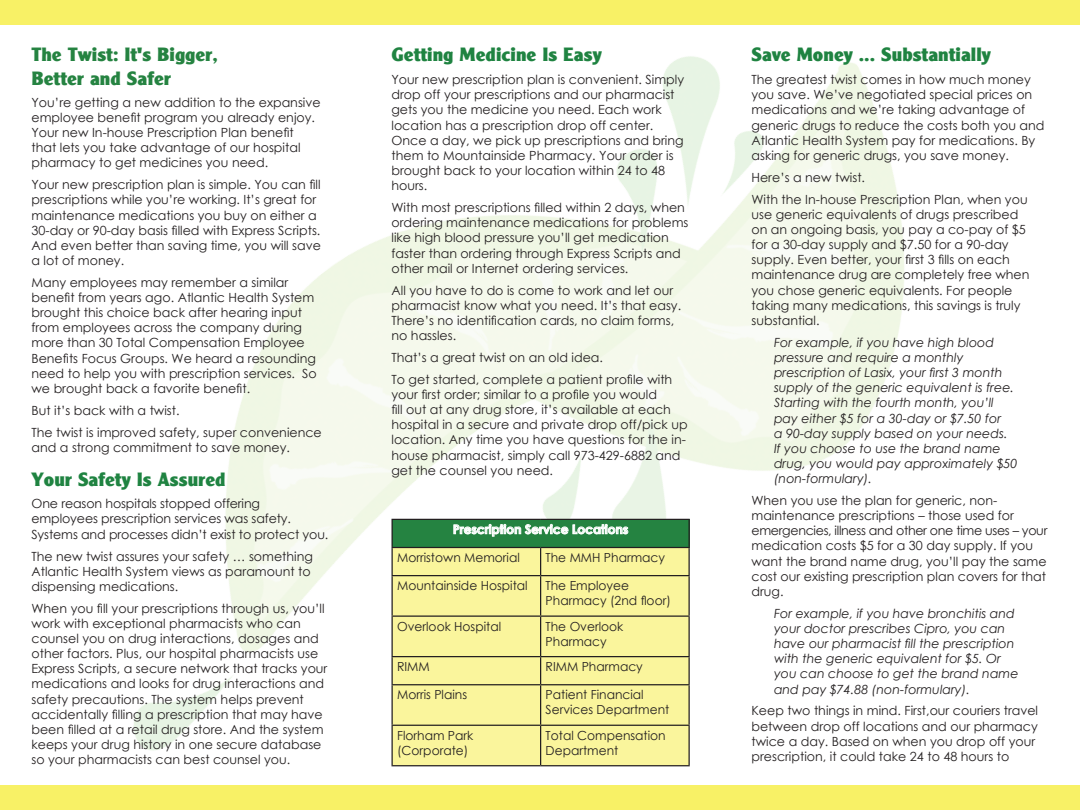
<style>
.page{position:relative;width:1080px;height:810px;background:#fff}
.page>*{position:absolute;margin:0;border:0;box-sizing:border-box;transform-origin:0 0}
.t1{font:20px "KINKY";color:#1f8341}
.t2{font:20px/24px "KINKY";color:#258341}
.t3{font:12.62px/15.1px "Century Gothic";color:#231f20}
.t4{font:italic 12.62px/15.1px "Century Gothic";color:#231f20}
.t5{font:12.5px/15px "Century Gothic";color:#231f20}
.t6{font:700 12.5px "Century Gothic";color:#fff}
</style>
<div class="page">
<img style="left:133px;top:56px;width:771px;height:711px">
<div style="left:392px;top:519px;width:297px;height:29px;background:#258341"></div>
<div style="left:393px;top:548px;width:295px;height:217px;background:#faf59c"></div>
<hr style="left:392px;top:519px;width:149px;height:1px;background:#231f20">
<hr style="left:541px;top:519px;width:149px;height:1px;background:#231f20">
<hr style="left:688px;top:520px;width:2px;height:27px;background:#231f20">
<hr style="left:392px;top:547px;width:149px;height:1px;background:#231f20">
<svg style="left:392px;top:520px;width:1px;height:55px"></svg>
<hr style="left:541px;top:547px;width:149px;height:1px;background:#231f20">
<svg style="left:540px;top:548px;width:1px;height:27px"></svg>
<hr style="left:688px;top:548px;width:2px;height:27px;background:#231f20">
<hr style="left:392px;top:575px;width:149px;height:1px;background:#231f20">
<hr style="left:392px;top:576px;width:1px;height:39px;background:#231f20">
<hr style="left:541px;top:575px;width:149px;height:1px;background:#231f20">
<hr style="left:540px;top:576px;width:1px;height:39px;background:#231f20">
<hr style="left:688px;top:576px;width:2px;height:39px;background:#231f20">
<hr style="left:392px;top:615px;width:149px;height:2px;background:#231f20">
<hr style="left:392px;top:617px;width:1px;height:39px;background:#231f20">
<hr style="left:541px;top:615px;width:149px;height:2px;background:#231f20">
<hr style="left:540px;top:617px;width:1px;height:39px;background:#231f20">
<hr style="left:688px;top:617px;width:2px;height:39px;background:#231f20">
<hr style="left:392px;top:656px;width:149px;height:1px;background:#231f20">
<svg style="left:392px;top:657px;width:1px;height:27px"></svg>
<hr style="left:541px;top:656px;width:149px;height:1px;background:#231f20">
<svg style="left:540px;top:657px;width:1px;height:27px"></svg>
<hr style="left:688px;top:657px;width:2px;height:27px;background:#231f20">
<hr style="left:392px;top:684px;width:149px;height:1px;background:#231f20">
<hr style="left:392px;top:685px;width:1px;height:40px;background:#231f20">
<hr style="left:541px;top:684px;width:149px;height:1px;background:#231f20">
<hr style="left:540px;top:685px;width:1px;height:40px;background:#231f20">
<hr style="left:688px;top:685px;width:2px;height:40px;background:#231f20">
<hr style="left:392px;top:725px;width:149px;height:1px;background:#231f20">
<hr style="left:392px;top:726px;width:1px;height:39px;background:#231f20">
<hr style="left:541px;top:725px;width:149px;height:1px;background:#231f20">
<hr style="left:540px;top:726px;width:1px;height:39px;background:#231f20">
<hr style="left:688px;top:726px;width:2px;height:39px;background:#231f20">
<hr style="left:392px;top:765px;width:149px;height:1px;background:#231f20">
<hr style="left:541px;top:765px;width:149px;height:1px;background:#231f20">
<svg style="left:453px;top:524px;width:176px;height:13px"></svg>
<div style="left:0;top:0;width:1080px;height:25px;background:#f8f166"></div>
<div style="left:0;top:785px;width:1080px;height:25px;background:#f8f166"></div>
<p class="t2" style="left:32px;top:42px;width:188px">The Twist: It's Bigger,<br>Better and Safer</p>
<p class="t3" style="left:32px;top:94px;width:291px">You’re getting a new addition to the expansive employee benefit program you already enjoy.<br>Your new In-house Prescription Plan benefit that lets you take advantage of our hospital pharmacy to get medicines you need.</p>
<p class="t3" style="left:32px;top:177px;width:291px">Your new prescription plan is simple. You can fill prescriptions while you’re working. It’s great for maintenance medications you buy on either a 30-day or 90-day basis filled with Express Scripts.<br>And even better than saving time, you will save a lot of money.</p>
<p class="t3" style="left:32px;top:275px;width:287px">Many employees may remember a similar benefit from years ago. Atlantic Health System brought this choice back after hearing input from employees across the company during more than 30 Total Compensation Employee Benefits Focus Groups. We heard a resounding need to help you with prescription services. So we brought back a favorite benefit.</p>
<p class="t3" style="left:32px;top:402px;width:150px">But it’s back with a twist.</p>
<p class="t3" style="left:32px;top:424px;width:292px">The twist is improved safety, super convenience and a strong commitment to save money.</p>
<p class="t1" style="left:32px;top:468px;width:196px">Your Safety Is Assured</p>
<p class="t3" style="left:32px;top:496px;width:298px">One reason hospitals stopped offering employees prescription services was safety.<br>Systems and processes didn’t exist to protect you.</p>
<p class="t3" style="left:32px;top:548px;width:283px">The new twist assures your safety … something<br>Atlantic Health System views as paramount to dispensing medications.</p>
<p class="t3" style="left:32px;top:600px;width:297px">When you fill your prescriptions through us, you’ll work with exceptional pharmacists who can counsel you on drug interactions, dosages and other factors. Plus, our hospital pharmacists use Express Scripts, a secure network that tracks your medications and looks for drug interactions and safety precautions. The system helps prevent accidentally filling a prescription that may have been filled at a retail drug store. And the system keeps your drug history in one secure database so your pharmacists can best counsel you.</p>
<p class="t1" style="left:392px;top:42px;width:212px">Getting Medicine Is Easy</p>
<p class="t3" style="left:392px;top:72px;width:294px">Your new prescription plan is convenient. Simply drop off your prescriptions and our pharmacist gets you the medicine you need. Each work location has a prescription drop off center.<br>Once a day, we pick up prescriptions and bring them to Mountainside Pharmacy. Your order is brought back to your location within 24 to 48 hours.</p>
<p class="t3" style="left:392px;top:200px;width:299px">With most prescriptions filled within 2 days, when ordering maintenance medications for problems like high blood pressure you’ll get medication faster than ordering through Express Scripts and other mail or Internet ordering services.</p>
<p class="t3" style="left:392px;top:282px;width:291px">All you have to do is come to work and let our pharmacist know what you need. It’s that easy.<br>There’s no identification cards, no claim forms, no hassles.</p>
<p class="t3" style="left:392px;top:350px;width:213px">That’s a great twist on an old idea.</p>
<p class="t3" style="left:392px;top:371px;width:298px">To get started, complete a patient profile with your first order; similar to a profile you would<br>fill out at any drug store, it’s available at each hospital in a secure and private drop off/pick up location. Any time you have questions for the in&shy;house pharmacist, simply call 973-429-6882 and get the counsel you need.</p>
<p class="t6" style="left:453px;top:520px;width:177px">Prescription Service Locations</p>
<p class="t5" style="left:397px;top:550px;width:124px">Morristown Memorial</p>
<p class="t5" style="left:546px;top:550px;width:121px">The MMH Pharmacy</p>
<p class="t5" style="left:397px;top:578px;width:132px">Mountainside Hospital</p>
<p class="t5" style="left:546px;top:578px;width:127px">The Employee<br>Pharmacy (2nd floor)</p>
<p class="t5" style="left:397px;top:618px;width:106px">Overlook Hospital</p>
<p class="t5" style="left:546px;top:618px;width:79px">The Overlook<br>Pharmacy</p>
<p class="t5" style="left:397px;top:659px;width:34px">RIMM</p>
<p class="t5" style="left:546px;top:659px;width:99px">RIMM Pharmacy</p>
<p class="t5" style="left:397px;top:687px;width:71px">Morris Plains</p>
<p class="t5" style="left:546px;top:687px;width:125px">Patient Financial<br>Services Department</p>
<p class="t5" style="left:397px;top:727px;width:78px">Florham Park (Corporate)</p>
<p class="t5" style="left:546px;top:727px;width:122px">Total Compensation<br>Department</p>
<p class="t1" style="left:752px;top:42px;width:241px">Save Money ... Substantially</p>
<p class="t3" style="left:752px;top:72px;width:295px">The greatest twist comes in how much money you save. We’ve negotiated special prices on medications and we’re taking advantage of generic drugs to reduce the costs both you and Atlantic Health System pay for medications. By asking for generic drugs, you save money.</p>
<p class="t3" style="left:752px;top:169px;width:115px">Here’s a new twist.</p>
<p class="t3" style="left:752px;top:191px;width:279px">With the In-house Prescription Plan, when you use generic equivalents of drugs prescribed on an ongoing basis, you pay a co-pay of $5 for a 30-day supply and $7.50 for a 90-day supply. Even better, your first 3 fills on each maintenance drug are completely free when you chose generic equivalents. For people taking many medications, this savings is truly substantial.</p>
<p class="t4" style="left:774px;top:334px;width:245px">For example, if you have high blood pressure and require a monthly prescription of Lasix, your first 3 month supply of the generic equivalent is free.<br>Starting with the fourth month, you’ll pay either $5 for a 30-day or $7.50 for<br>a 90-day supply based on your needs.<br>If you choose to use the brand name drug, you would pay approximately $50 (non-formulary).</p>
<p class="t3" style="left:752px;top:493px;width:297px">When you use the plan for generic, non&shy;maintenance prescriptions – those used for emergencies, illness and other one time uses – your medication costs $5 for a 30 day supply. If you want the brand name drug, you’ll pay the same cost our existing prescription plan covers for that drug.</p>
<p class="t4" style="left:774px;top:605px;width:246px">For example, if you have bronchitis and your doctor prescribes Cipro, you can have our pharmacist fill the prescription with the generic equivalent for $5. Or you can choose to get the brand name and pay $74.88 (non-formulary).</p>
<p class="t3" style="left:752px;top:703px;width:288px">Keep two things in mind. First,our couriers travel between drop off locations and our pharmacy twice a day. Based on when you drop off your prescription, it could take 24 to 48 hours to</p>
</div>
